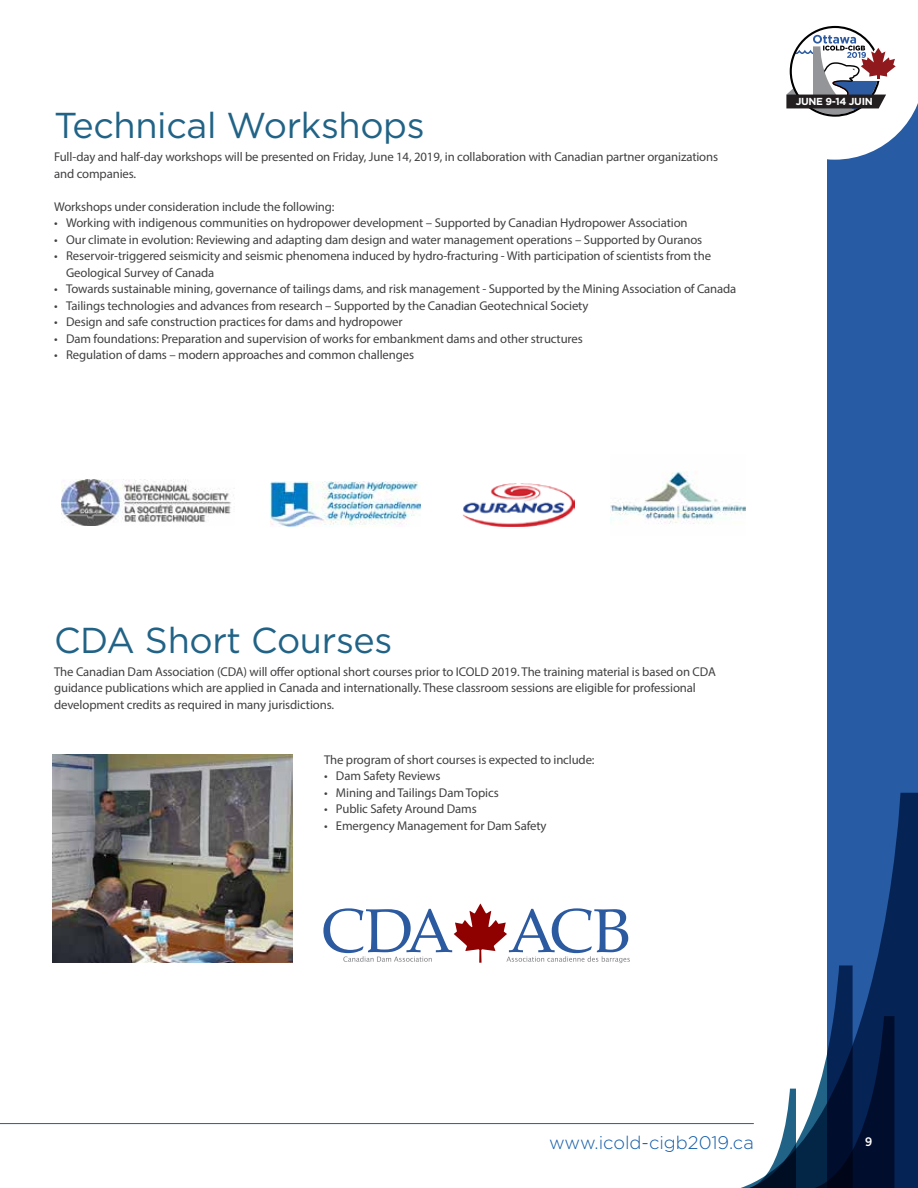
<style>
.page{position:relative;width:918px;height:1188px;background:#fff}
.page>*{position:absolute;margin:0;border:0;box-sizing:border-box;transform-origin:0 0}
.t1{font:36px "Gotham";letter-spacing:-.01em;color:#216386}
.t2{font:300 18.15px "Gotham";color:#125ca8}
.t3{font:12.75px/16.5px "Myriad Pro";letter-spacing:-.01em;color:#414042}
.t4{font:12px "Trade Gothic Bold Two";color:#fff}
.t5{font:700 10.2px "Gotham";letter-spacing:-.03em;color:#fff}
</style>
<div class="page">
<div style="left:827px;top:59px;width:91px;height:1129px;background:#275ba3"></div>
<svg style="left:699px;top:793px;width:219px;height:395px"></svg>
<svg style="left:706px;top:965px;width:188px;height:223px"></svg>
<svg style="left:786px;top:25px;width:132px;height:135px"></svg>
<hr style="left:0;top:1123px;width:754px;height:1px;background:#275ba3">
<img style="left:52px;top:754px;width:241px;height:208px">
<img style="left:463px;top:484px;width:111px;height:42px">
<img style="left:62px;top:480px;width:172px;height:45px">
<img style="left:270px;top:482px;width:150px;height:44px">
<svg style="left:323px;top:903px;width:307px;height:60px"></svg>
<img style="left:610px;top:471px;width:135px;height:53px">
<h1 class="t1" style="left:54px;top:105px;width:372px">Technical Workshops</h1>
<p class="t3" style="left:54px;top:149px;width:666px">Full-day and half-day workshops will be presented on Friday, June 14, 2019, in collaboration with Canadian partner organizations and companies.</p>
<p class="t3" style="left:54px;top:198px;width:282px">Workshops under consideration include the following:</p>
<p class="t3" style="left:54px;top:215px;width:635px">• Working with indigenous communities on hydropower development – Supported by Canadian Hydropower Association</p>
<p class="t3" style="left:54px;top:231px;width:650px">• Our climate in evolution: Reviewing and adapting dam design and water management operations – Supported by Ouranos</p>
<p class="t3" style="left:66px;top:248px;width:646px;text-indent:-12px">• Reservoir-triggered seismicity and seismic phenomena induced by hydro-fracturing - With participation of scientists from the<br>Geological Survey of Canada</p>
<p class="t3" style="left:54px;top:281px;width:684px">• Towards sustainable mining, governance of tailings dams, and risk management - Supported by the Mining Association of Canada</p>
<p class="t3" style="left:54px;top:297px;width:536px">• Tailings technologies and advances from research – Supported by the Canadian Geotechnical Society</p>
<p class="t3" style="left:54px;top:314px;width:350px">• Design and safe construction practices for dams and hydropower</p>
<p class="t3" style="left:54px;top:330px;width:530px">• Dam foundations: Preparation and supervision of works for embankment dams and other structures</p>
<p class="t3" style="left:54px;top:347px;width:361px">• Regulation of dams – modern approaches and common challenges</p>
<p class="t5" style="left:796px;top:95px;width:79px">JUNE 9-14 JUIN</p>
<h1 class="t1" style="left:54px;top:620px;width:340px">CDA Short Courses</h1>
<p class="t3" style="left:54px;top:663px;width:663px">The Canadian Dam Association (CDA) will offer optional short courses prior to ICOLD 2019. The training material is based on CDA guidance publications which are applied in Canada and internationally. These classroom sessions are eligible for professional development credits as required in many jurisdictions.</p>
<p class="t3" style="left:324px;top:751px;width:272px">The program of short courses is expected to include:</p>
<p class="t3" style="left:324px;top:768px;width:118px">• Dam Safety Reviews</p>
<p class="t3" style="left:324px;top:784px;width:176px">• Mining and Tailings Dam Topics</p>
<p class="t3" style="left:324px;top:801px;width:154px">• Public Safety Around Dams</p>
<p class="t3" style="left:324px;top:817px;width:224px">• Emergency Management for Dam Safety</p>
<h2 class="t2" style="left:549px;top:1133px;width:206px">www.icold-cigb2019.ca</h2>
<p class="t4" style="left:865px;top:1134px;width:9px">9</p>
</div>
